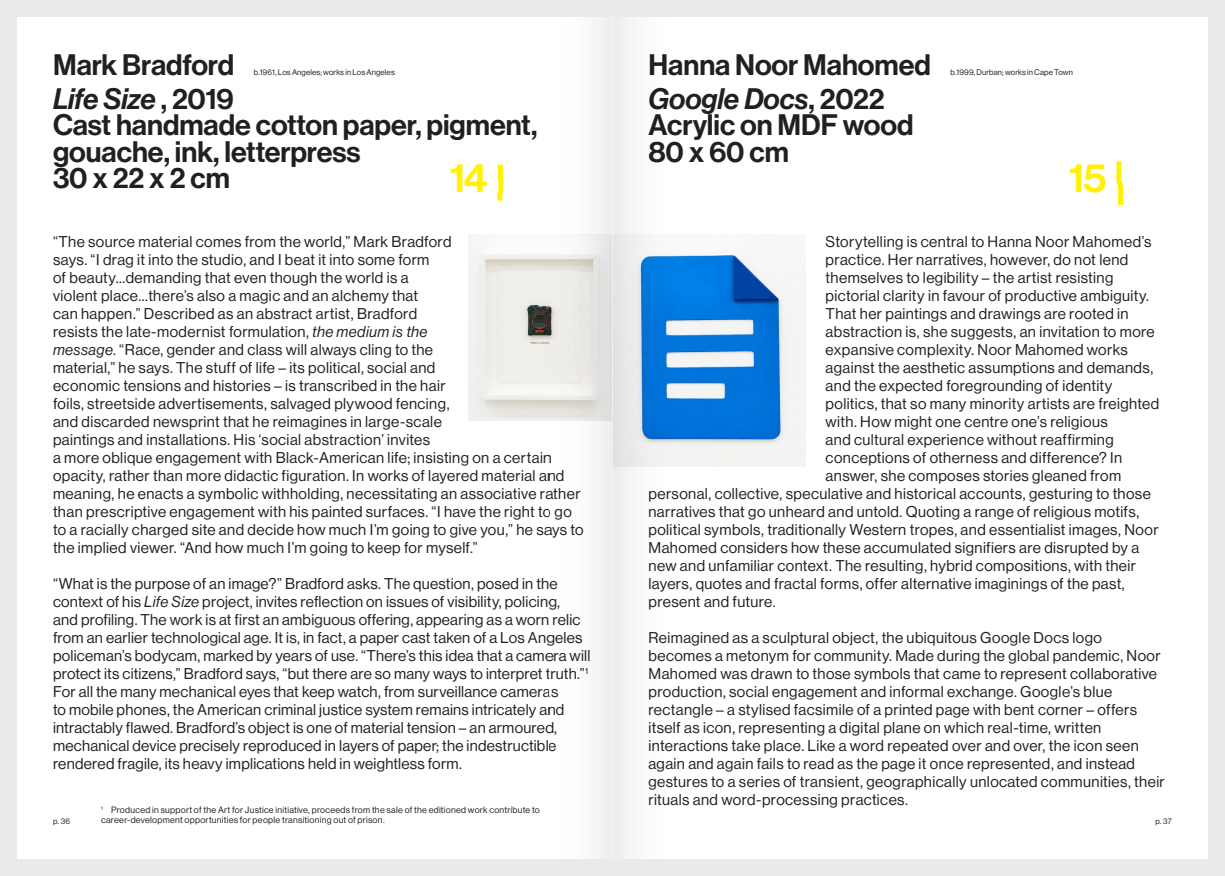
<style>
.page{position:relative;width:1225px;height:876px;background:#eaeaea}
.page>*{position:absolute;margin:0;border:0;box-sizing:border-box;transform-origin:0 0}
.t1{font:500 40px "Neue Haas Grotesk Display Pro 65";color:#fff101}
.t2{font:500 29px/26.4px "Neue Haas Grotesk Display Pro 65";color:#231f20}
.t3{font:italic 500 29px "Neue Haas Grotesk Display Pro 66";letter-spacing:-.005em;color:#231f20}
.t4{font:15.3px/18px "Neue Haas Grotesk Display Pro 55 Roman";letter-spacing:.025em;color:#231f20}
.t5{font:9px/10px "Neue Haas Display";letter-spacing:.03em;color:#231f20}
.t6{font:8px "Neue Haas Grotesk Display Pro 55 Roman";letter-spacing:.015em;color:#231f20}
.s1{font-family:"Neue Haas Grotesk Display Pro 65";font-style:normal}
.s2{font-family:"Neue Haas Grotesk Display Pro 56";font-style:italic}
</style>
<div class="page">
<div style="left:17px;top:17px;width:1191px;height:842px;background:#fff"></div>
<img style="left:468px;top:246px;width:81px;height:174px">
<img style="left:676px;top:239px;width:130px;height:227px">
<svg style="left:1116px;top:161px;width:8px;height:44px"></svg>
<svg style="left:497px;top:164px;width:7px;height:37px"></svg>
<svg style="left:549px;top:17px;width:127px;height:842px"></svg>
<hr style="left:612px;top:17px;width:1px;height:842px;background:#fff">
<h2 class="t2" style="left:53px;top:52px;width:183px">Mark Bradford</h2>
<p class="t6" style="left:254px;top:68px;width:142px">b.1961, Los Angeles; works in Los Angeles</p>
<h2 class="t2" style="left:648px;top:52px;width:284px">Hanna Noor Mahomed</h2>
<p class="t6" style="left:950px;top:68px;width:124px">b.1999, Durban; works in Cape Town</p>
<h2 class="t3" style="left:648px;top:82px;width:238px">Google Docs<span class="s1">, 2022</span></h2>
<h2 class="t2" style="left:648px;top:112px;width:266px">Acrylic on MDF wood<br>80 x 60 cm</h2>
<h2 class="t3" style="left:53px;top:82px;width:182px">Life Size <span class="s1">, 2019</span></h2>
<h2 class="t2" style="left:53px;top:112px;width:486px">Cast handmade cotton paper, pigment, gouache, ink, letterpress<br>30 x 22 x 2 cm</h2>
<h1 class="t1" style="left:449px;top:155px;width:40px">14</h1>
<h1 class="t1" style="left:1068px;top:155px;width:40px">15</h1>
<p class="t4" style="left:825px;top:233px;width:327px">Storytelling is central to Hanna Noor Mahomed’s</p>
<p class="t4" style="left:825px;top:251px;width:304px">practice. Her narratives, however, do not lend</p>
<p class="t4" style="left:825px;top:269px;width:289px">themselves to legibility – the artist resisting</p>
<p class="t4" style="left:825px;top:287px;width:325px">pictorial clarity in favour of productive ambiguity.</p>
<p class="t4" style="left:825px;top:305px;width:304px">That her paintings and drawings are rooted in</p>
<p class="t4" style="left:825px;top:323px;width:331px">abstraction is, she suggests, an invitation to more</p>
<p class="t4" style="left:825px;top:341px;width:303px">expansive complexity. Noor Mahomed works</p>
<p class="t4" style="left:825px;top:359px;width:329px">against the aesthetic assumptions and demands,</p>
<p class="t4" style="left:825px;top:377px;width:288px">and the expected foregrounding of identity</p>
<p class="t4" style="left:825px;top:395px;width:335px">politics, that so many minority artists are freighted</p>
<p class="t4" style="left:825px;top:413px;width:283px">with. How might one centre one’s religious</p>
<p class="t4" style="left:825px;top:431px;width:290px">and cultural experience without reaffirming</p>
<p class="t4" style="left:825px;top:449px;width:298px">conceptions of otherness and difference? In</p>
<p class="t4" style="left:825px;top:467px;width:297px">answer, she composes stories gleaned from</p>
<p class="t4" style="left:648px;top:485px;width:504px">personal, collective, speculative and historical accounts, gesturing to those</p>
<p class="t4" style="left:648px;top:503px;width:492px">narratives that go unheard and untold. Quoting a range of religious motifs,</p>
<p class="t4" style="left:648px;top:521px;width:511px">political symbols, traditionally Western tropes, and essentialist images, Noor</p>
<p class="t4" style="left:648px;top:539px;width:492px">Mahomed considers how these accumulated signifiers are disrupted by a</p>
<p class="t4" style="left:648px;top:557px;width:489px">new and unfamiliar context. The resulting, hybrid compositions, with their</p>
<p class="t4" style="left:648px;top:575px;width:478px">layers, quotes and fractal forms, offer alternative imaginings of the past,</p>
<p class="t4" style="left:648px;top:593px;width:129px">present and future.</p>
<p class="t4" style="left:648px;top:629px;width:518px">Reimagined as a sculptural object, the ubiquitous Google Docs logo becomes a metonym for community. Made during the global pandemic, Noor Mahomed was drawn to those symbols that came to represent collaborative production, social engagement and informal exchange. Google’s blue rectangle – a stylised facsimile of a printed page with bent corner – offers itself as icon, representing a digital plane on which real-time, written interactions take place. Like a word repeated over and over, the icon seen again and again fails to read as the page it once represented, and instead gestures to a series of transient, geographically unlocated communities, their rituals and word-processing practices.</p>
<p class="t4" style="left:53px;top:233px;width:532px">“The source material comes from the world,” Mark Bradford<br>says. “I drag it into the studio, and I beat it into some form<br>of beauty…demanding that even though the world is a<br>violent place...there’s also a magic and an alchemy that<br>can happen.” Described as an abstract artist, Bradford<br>resists the late-modernist formulation, <span class="s2">the medium is the<br>message</span>. “Race, gender and class will always cling to the<br>material,” he says. The stuff of life – its political, social and<br>economic tensions and histories – is transcribed in the hair<br>foils, streetside advertisements, salvaged plywood fencing,<br>and discarded newsprint that he reimagines in large-scale<br>paintings and installations. His ‘social abstraction’ invites<br>a more oblique engagement with Black-American life; insisting on a certain opacity, rather than more didactic figuration. In works of layered material and meaning, he enacts a symbolic withholding, necessitating an associative rather than prescriptive engagement with his painted surfaces. “I have the right to go to a racially charged site and decide how much I’m going to give you,” he says to the implied viewer. “And how much I’m going to keep for myself.”</p>
<p class="t4" style="left:53px;top:575px;width:539px">“What is the purpose of an image?” Bradford asks. The question, posed in the context of his <span class="s2">Life Size</span> project, invites reflection on issues of visibility, policing,<br>and profiling. The work is at first an ambiguous offering, appearing as a worn relic from an earlier technological age. It is, in fact, a paper cast taken of a Los Angeles policeman’s bodycam, marked by years of use. “There’s this idea that a camera will protect its citizens,” Bradford says, “but there are so many ways to interpret truth.”<sup>1<br></sup>For all the many mechanical eyes that keep watch, from surveillance cameras<br>to mobile phones, the American criminal justice system remains intricately and intractably flawed. Bradford’s object is one of material tension – an armoured, mechanical device precisely reproduced in layers of paper; the indestructible rendered fragile, its heavy implications held in weightless form.</p>
<p class="t5" style="left:101px;top:805px;width:440px"><sup>1</sup> Produced in support of the Art for Justice initiative, proceeds from the sale of the editioned work contribute to career-development opportunities for people transitioning out of prison.</p>
<p class="t6" style="left:53px;top:816px;width:19px">p. 36</p>
<p class="t6" style="left:1155px;top:816px;width:18px">p. 37</p>
</div>
